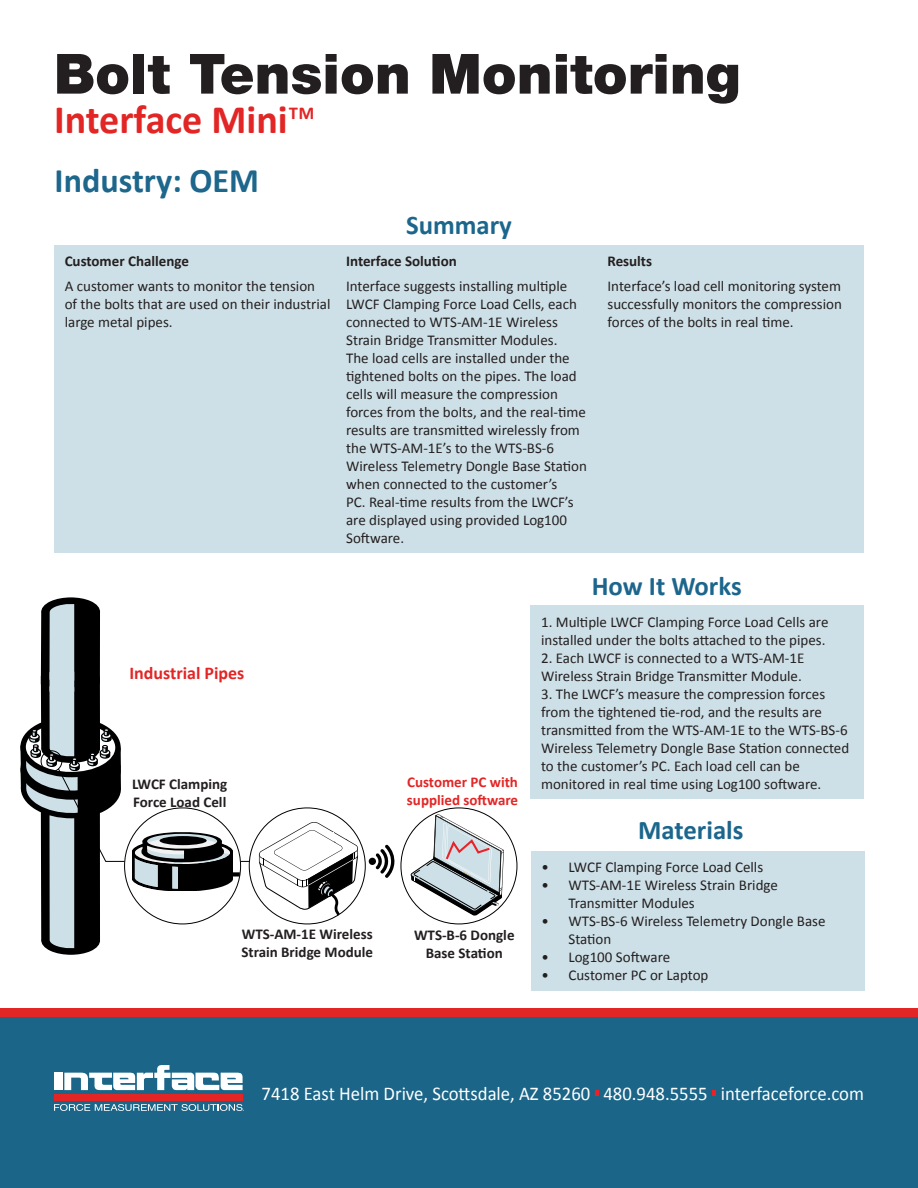
<style>
.page{position:relative;width:918px;height:1188px;background:#fff}
.page>*{position:absolute;margin:0;border:0;box-sizing:border-box;transform-origin:0 0}
.t1{font:900 55.5px "Helvetica Neue LT Std";color:#231f20}
.t2{font:700 40.5px "Calibri";color:#e22525}
.t3{font:700 34.5px "Calibri";color:#1d668c}
.t4{font:700 27px "Calibri";color:#1c668d}
.t5{font:19.5px "Calibri";color:#fff;scale:.96 1}
.t6{font:700 18px "Calibri";color:#e32525}
.t7{font:15px/18px "Calibri";color:#231f20}
.t8{font:700 15px/18px "Calibri";color:#231f20}
.t9{font:700 15px/18px "Calibri";color:#e32525}
.s1{font-weight:400}
</style>
<div class="page">
<div style="left:0;top:1017px;width:918px;height:171px;background:#1a6588"></div>
<div style="left:0;top:1008px;width:918px;height:9px;background:#e22525"></div>
<div style="left:54px;top:1094px;width:189px;height:6px;background:#e32525"></div>
<div style="left:54px;top:1073px;width:9px;height:17px;background:#fff"></div>
<svg style="left:64px;top:1065px;width:179px;height:25px"></svg>
<svg style="left:54px;top:1104px;width:190px;height:7px"></svg>
<div style="left:531px;top:851px;width:333px;height:139px;background:#cee0e7"></div>
<div style="left:530px;top:605px;width:334px;height:194px;background:#cee0e7"></div>
<div style="left:54px;top:245px;width:810px;height:308px;background:#cee0e7"></div>
<svg style="left:411px;top:814px;width:96px;height:102px"></svg>
<svg style="left:132px;top:832px;width:101px;height:59px"></svg>
<div style="left:160px;top:836px;width:47px;height:9px;background:#000;border-radius:50%"></div>
<div style="left:227px;top:872px;width:13px;height:5px;background:#000"></div>
<svg style="left:259px;top:822px;width:103px;height:95px"></svg>
<svg style="left:20px;top:597px;width:105px;height:358px"></svg>
<svg style="left:376px;top:845px;width:18px;height:33px"></svg>
<div style="left:369px;top:858px;width:7px;height:7px;background:#000;border-radius:50%"></div>
<svg style="left:595px;top:1090px;width:4px;height:6px"></svg>
<svg style="left:713px;top:1090px;width:3px;height:6px"></svg>
<p class="t1" style="left:54px;top:41px;width:688px">Bolt Tension Monitoring</p>
<p class="t2" style="left:54px;top:91px;width:264px">Interface Mini<span class="s1">™</span></p>
<p class="t3" style="left:55px;top:156px;width:206px">Industry: OEM</p>
<p class="t8" style="left:65px;top:252px;width:126px">Customer Challenge</p>
<p class="t7" style="left:65px;top:276px;width:267px">A customer wants to monitor the tension of the bolts that are used on their industrial large metal pipes.</p>
<p class="t6" style="left:129px;top:661px;width:117px">Industrial Pipes</p>
<p class="t8" style="left:132px;top:774px;width:97px">LWCF Clamping</p>
<p class="t8" style="left:133px;top:792px;width:95px">Force Load Cell</p>
<p class="t4" style="left:406px;top:206px;width:107px">Summary</p>
<p class="t8" style="left:346px;top:252px;width:112px">Interface Solution</p>
<p class="t7" style="left:346px;top:276px;width:242px">Interface suggests installing multiple LWCF Clamping Force Load Cells, each connected to WTS-AM-1E Wireless Strain Bridge Transmitter Modules.<br>The load cells are installed under the tightened bolts on the pipes. The load cells will measure the compression forces from the bolts, and the real-time results are transmitted wirelessly from the WTS-AM-1E’s to the WTS-BS-6<br>Wireless Telemetry Dongle Base Station when connected to the customer’s<br>PC. Real-time results from the LWCF’s are displayed using provided Log100<br>Software.</p>
<p class="t8" style="left:608px;top:252px;width:46px">Results</p>
<p class="t7" style="left:608px;top:276px;width:236px;text-align:justify">Interface’s load cell monitoring system successfully monitors the compression forces of the bolts in real time.</p>
<p class="t9" style="left:407px;top:773px;width:113px">Customer PC with supplied software</p>
<p class="t4" style="left:592px;top:567px;width:151px">How It Works</p>
<p class="t7" style="left:541px;top:612px;width:289px">1. Multiple LWCF Clamping Force Load Cells are installed under the bolts attached to the pipes.</p>
<p class="t7" style="left:541px;top:648px;width:265px">2. Each LWCF is connected to a WTS-AM-1E<br>Wireless Strain Bridge Transmitter Module.</p>
<p class="t7" style="left:541px;top:684px;width:310px">3. The LWCF’s measure the compression forces from the tightened tie-rod, and the results are transmitted from the WTS-AM-1E to the WTS-BS-6<br>Wireless Telemetry Dongle Base Station connected to the customer’s PC. Each load cell can be monitored in real time using Log100 software.</p>
<p class="t4" style="left:638px;top:811px;width:107px">Materials</p>
<p class="t8" style="left:241px;top:925px;width:133px">WTS-AM-1E Wireless<br>Strain Bridge Module</p>
<p class="t8" style="left:414px;top:925px;width:102px">WTS-B-6 Dongle</p>
<p class="t8" style="left:426px;top:943px;width:79px">Base Station</p>
<p class="t7" style="left:541px;top:858px;width:223px">• LWCF Clamping Force Load Cells</p>
<p class="t7" style="left:568px;top:876px;width:211px;text-indent:-27px">• WTS-AM-1E Wireless Strain Bridge<br>Transmitter Modules</p>
<p class="t7" style="left:568px;top:912px;width:259px;text-indent:-27px">• WTS-BS-6 Wireless Telemetry Dongle Base<br>Station</p>
<p class="t7" style="left:541px;top:948px;width:130px">• Log100 Software</p>
<p class="t7" style="left:541px;top:966px;width:169px">• Customer PC or Laptop</p>
<h3 class="t5" style="left:262px;top:1080px;width:629px">7418 East Helm Drive, Scottsdale, AZ 85260 <sup>■</sup> 480.948.5555 <sup>■</sup> interfaceforce.com</h3>
</div>
